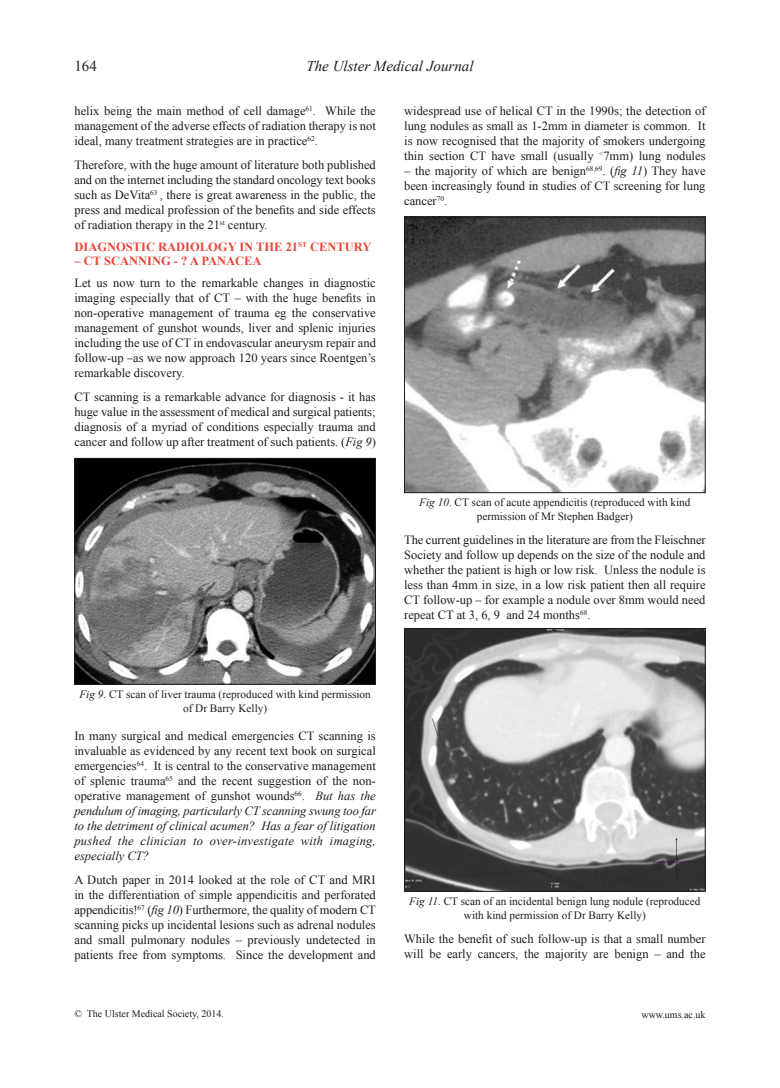
<style>
.page{position:relative;width:780px;height:1088px;background:#fff}
.page>*{position:absolute;margin:0;border:0;box-sizing:border-box;transform-origin:0 0}
.t1{font:italic 15px "Times New Roman";color:#1d1d1b}
.t2{font:15px "Times New Roman";color:#1d1d1b}
.t3{font:12.5px/15px "Times New Roman";color:#1d1d1b;text-align:justify}
.t4{font:700 12.5px "Times New Roman";color:#e74539}
.t5{font:11.25px/13.5px "Times New Roman";color:#1d1d1b;text-align:center}
.t6{font:10px "Times New Roman";color:#1d1d1b}
.s1{font-style:italic}
</style>
<div class="page">
<img style="left:76px;top:460px;width:298px;height:223px">
<div style="left:74px;top:458px;width:302px;height:227px;border:1px solid #1d1d1b"></div>
<img style="left:406px;top:219px;width:297px;height:272px">
<div style="left:404px;top:217px;width:301px;height:276px;border:1px solid #1d1d1b"></div>
<img style="left:406px;top:630px;width:297px;height:259px">
<div style="left:404px;top:628px;width:301px;height:263px;border:1px solid #1d1d1b"></div>
<p class="t2" style="left:74px;top:57px;width:24px">164</p>
<p class="t1" style="left:306px;top:57px;width:169px">The Ulster Medical Journal</p>
<p class="t3" style="left:74px;top:103px;width:303px">helix being the main method of cell damage<sup>61</sup>. While the management of the adverse effects of radiation therapy is not ideal, many treatment strategies are in practice<sup>62</sup>.</p>
<p class="t3" style="left:74px;top:157px;width:303px">Therefore, with the huge amount of literature both published and on the internet including the standard oncology text books such as DeVita<sup>63</sup> , there is great awareness in the public, the press and medical profession of the benefits and side effects of radiation therapy in the 21<sup>st</sup> century.</p>
<p class="t4" style="left:74px;top:240px;width:298px">DIAGNOSTIC RADIOLOGY IN THE 21<sup>ST</sup> CENTURY</p>
<p class="t4" style="left:74px;top:254px;width:189px">– CT SCANNING - ? A PANACEA</p>
<p class="t3" style="left:74px;top:275px;width:303px">Let us now turn to the remarkable changes in diagnostic imaging especially that of CT – with the huge benefits in non-operative management of trauma eg the conservative management of gunshot wounds, liver and splenic injuries including the use of CT in endovascular aneurysm repair and follow-up –as we now approach 120 years since Roentgen’s remarkable discovery.</p>
<p class="t3" style="left:74px;top:389px;width:303px">CT scanning is a remarkable advance for diagnosis - it has huge value in the assessment of medical and surgical patients; diagnosis of a myriad of conditions especially trauma and cancer and follow up after treatment of such patients. (<span class="s1">Fig 9</span>)</p>
<p class="t5" style="left:79px;top:687px;width:293px"><span class="s1">Fig 9</span>. CT scan of liver trauma (reproduced with kind permission of Dr Barry Kelly)</p>
<p class="t3" style="left:74px;top:728px;width:303px">In many surgical and medical emergencies CT scanning is invaluable as evidenced by any recent text book on surgical emergencies<sup>64</sup>. It is central to the conservative management of splenic trauma<sup>65</sup> and the recent suggestion of the non&shy;operative management of gunshot wounds<sup>66</sup>. <span class="s1">But has the pendulum of imaging, particularly CT scanning swung too far to the detriment of clinical acumen? Has a fear of litigation pushed the clinician to over-investigate with imaging, especially CT?</span></p>
<p class="t3" style="left:74px;top:872px;width:303px">A Dutch paper in 2014 looked at the role of CT and MRI in the differentiation of simple appendicitis and perforated appendicitis!<sup>67</sup> (<span class="s1">fig 10</span>) Furthermore, the quality of modern CT scanning picks up incidental lesions such as adrenal nodules and small pulmonary nodules – previously undetected in patients free from symptoms. Since the development and</p>
<p class="t6" style="left:74px;top:1008px;width:151px">© The Ulster Medical Society, 2014.</p>
<p class="t3" style="left:404px;top:103px;width:303px">widespread use of helical CT in the 1990s; the detection of lung nodules as small as 1-2mm in diameter is common. It is now recognised that the majority of smokers undergoing thin section CT have small (usually <sup>&lt;</sup>7mm) lung nodules</p>
<p class="t3" style="left:404px;top:163px;width:303px">– the majority of which are benign<sup>68,69</sup>. (<span class="s1">fig 11</span>) They have been increasingly found in studies of CT screening for lung cancer<sup>70</sup>.</p>
<p class="t5" style="left:419px;top:496px;width:272px"><span class="s1">Fig 10</span>. CT scan of acute appendicitis (reproduced with kind permission of Mr Stephen Badger)</p>
<p class="t3" style="left:404px;top:532px;width:303px">The current guidelines in the literature are from the Fleischner Society and follow up depends on the size of the nodule and whether the patient is high or low risk. Unless the nodule is less than 4mm in size, in a low risk patient then all require CT follow-up – for example a nodule over 8mm would need repeat CT at 3, 6, 9 and 24 months<sup>68</sup>.</p>
<p class="t5" style="left:409px;top:894px;width:293px"><span class="s1">Fig 11</span>. CT scan of an incidental benign lung nodule (reproduced with kind permission of Dr Barry Kelly)</p>
<p class="t3" style="left:404px;top:931px;width:303px">While the benefit of such follow-up is that a small number will be early cancers, the majority are benign – and the</p>
<p class="t6" style="left:641px;top:1008px;width:66px">www.ums.ac.uk</p>
</div>
